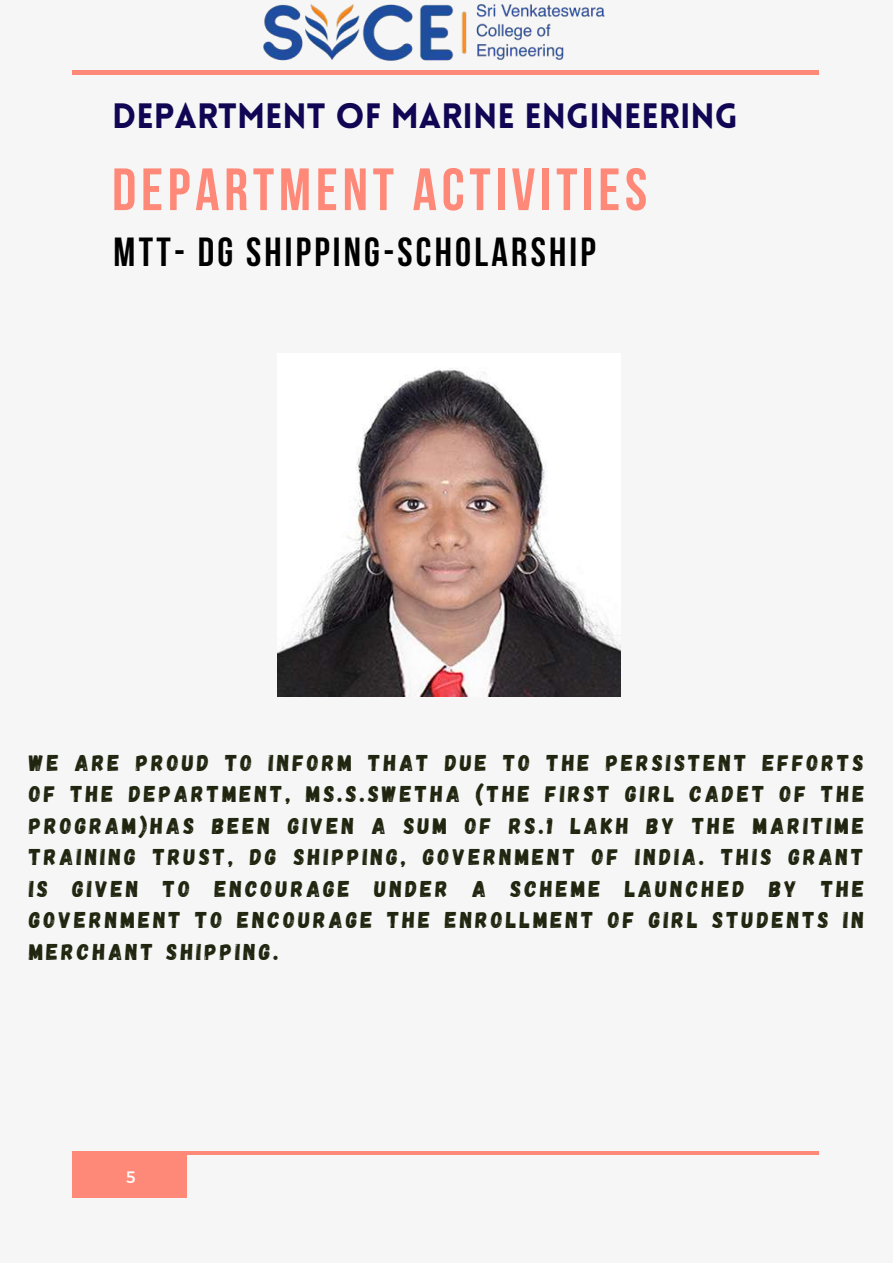
<style>
.page{position:relative;width:893px;height:1264px;background:#fff}
.page>*{position:absolute;margin:0;border:0;box-sizing:border-box;transform-origin:0 0}
.t1{font:700 59.55px "Bebas Neue";letter-spacing:.08em;color:#ff8979}
.t2{font:700 40.5px "Bebas Neue";letter-spacing:.08em;color:#000}
.t3{font:900 34.5px "Lovelo";color:#110654}
.t4{font:22.8px/31.5px "Gagalin";letter-spacing:.14em;color:#20250f;text-align:justify}
.t5{font:16.5px "Montserrat";color:#fff}
</style>
<div class="page">
<div style="left:0;top:0;width:892px;height:1262px;background:#f6f6f6"></div>
<hr style="left:72px;top:71px;width:747px;height:3px;background:#ff8979">
<div style="left:72px;top:1151px;width:115px;height:46px;background:#ff8979"></div>
<hr style="left:72px;top:1151px;width:747px;height:3px;background:#ff8979">
<img style="left:233px;top:4px;width:402px;height:67px">
<img style="left:277px;top:370px;width:343px;height:326px">
<h3 class="t3" style="left:112px;top:102px;width:627px">DEPARTMENT OF MARINE ENGINEERING</h3>
<h1 class="t1" style="left:112px;top:165px;width:536px">DEPARTMENT ACTIVITIES</h1>
<h2 class="t2" style="left:114px;top:236px;width:483px">MTT- DG SHIPPING-SCHOLARSHIP</h2>
<p class="t4" style="left:29px;top:745px;width:837px">WE ARE PROUD TO INFORM THAT DUE TO THE PERSISTENT EFFORTS OF THE DEPARTMENT, MS.S.SWETHA (THE FIRST GIRL CADET OF THE PROGRAM)HAS BEEN GIVEN A SUM OF RS.1 LAKH BY THE MARITIME TRAINING TRUST, DG SHIPPING, GOVERNMENT OF INDIA. THIS GRANT IS GIVEN TO ENCOURAGE UNDER A SCHEME LAUNCHED BY THE GOVERNMENT TO ENCOURAGE THE ENROLLMENT OF GIRL STUDENTS IN MERCHANT SHIPPING.</p>
<p class="t5" style="left:126px;top:1165px;width:11px">5</p>
</div>
